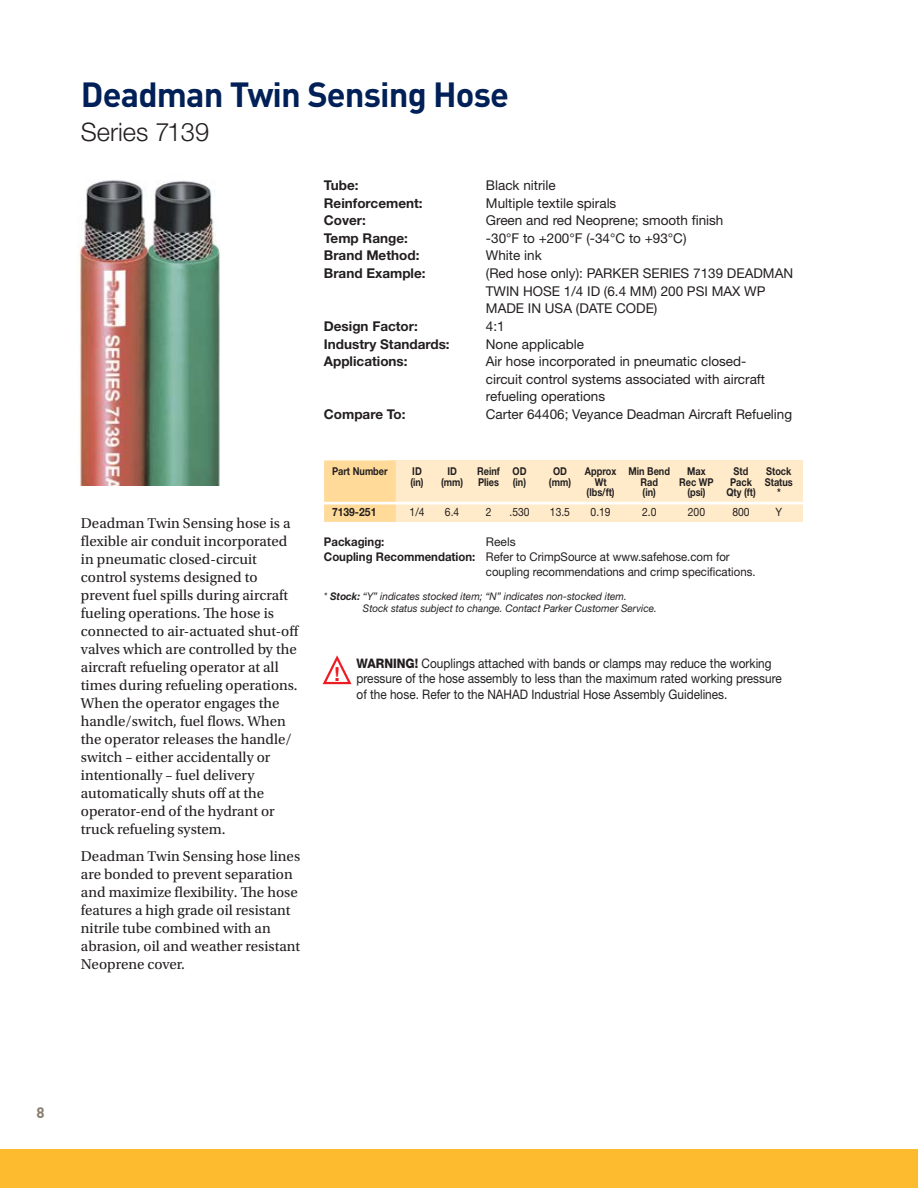
<style>
.page{position:relative;width:918px;height:1188px;background:#fff}
.page>*{position:absolute;margin:0;border:0;box-sizing:border-box;transform-origin:0 0}
.t1{font:700 34.5px "DINOT";letter-spacing:-.025em;color:#002057}
.t2{font:300 25.5px "Helvetica Neue LT Std";color:#231f20}
.t3{font:700 19.5px "Helvetica Neue LT Std";color:#ed1c24}
.t4{font:15px/18px "Utopia Std";color:#231f20}
.t5{font:700 15px "DINOT";color:#887d6e}
.t6{font:13.5px/17.7px "Helvetica Neue LT Std";color:#231f20}
.t7{font:700 13.5px "Helvetica Neue LT Std";color:#231f20}
.t8{font:13.2px/15.8px "Helvetica Neue LT Std";color:#231f20;scale:.9 1}
.t9{font:12px "Helvetica Neue LT Std";color:#231f20;scale:.95 1}
.t10{font:700 12px "Helvetica Neue LT Std";color:#231f20;scale:.95 1}
.t11{font:12px "Helvetica Neue LT Std";color:#231f20}
.t12{font:11.55px "Helvetica Neue LT Std";color:#231f20;scale:.9 1}
.t13{font:700 11.55px "Helvetica Neue LT Std";color:#231f20;scale:.9 1}
.t14{font:700 10.8px "Helvetica Neue LT Std";color:#231f20;scale:.85 1}
.t15{font:italic 10.5px/12px "Helvetica Neue LT Std";color:#231f20;scale:.95 1}
.s1{font-weight:700}
.s2{font-weight:800}
</style>
<div class="page">
<div style="left:388px;top:460px;width:415px;height:62px;background:#ffebc9"></div>
<div style="left:324px;top:460px;width:72px;height:62px;background:#ffda98"></div>
<hr style="left:323px;top:502px;width:480px;height:2px;background:#fff">
<div style="left:0;top:1150px;width:918px;height:38px;background:#fdbb30"></div>
<img style="left:78px;top:180px;width:143px;height:305px">
<svg style="left:322px;top:655px;width:30px;height:30px"></svg>
<h1 class="t1" style="left:81px;top:82px;width:430px">Deadman Twin Sensing Hose</h1>
<h2 class="t2" style="left:81px;top:123px;width:130px">Series 7139</h2>
<p class="t4" style="left:81px;top:515px;width:220px">Deadman Twin Sensing hose is a flexible air conduit incorporated in pneumatic closed-circuit control systems designed to prevent fuel spills during aircraft fueling operations. The hose is connected to air-actuated shut-off valves which are controlled by the aircraft refueling operator at all times during refueling operations.<br>When the operator engages the handle/switch, fuel flows. When the operator releases the handle/ switch – either accidentally or intentionally – fuel delivery automatically shuts off at the operator-end of the hydrant or truck refueling system.</p>
<p class="t4" style="left:81px;top:848px;width:221px">Deadman Twin Sensing hose lines are bonded to prevent separation and maximize flexibility. The hose features a high grade oil resistant nitrile tube combined with an abrasion, oil and weather resistant<br>Neoprene cover.</p>
<p class="t7" style="left:324px;top:180px;width:36px">Tube:</p>
<p class="t6" style="left:486px;top:178px;width:71px">Black nitrile</p>
<p class="t7" style="left:324px;top:198px;width:100px">Reinforcement:</p>
<p class="t6" style="left:486px;top:196px;width:132px">Multiple textile spirals</p>
<p class="t7" style="left:324px;top:216px;width:44px">Cover:</p>
<p class="t6" style="left:486px;top:213px;width:239px">Green and red Neoprene; smooth finish</p>
<p class="t7" style="left:324px;top:233px;width:85px">Temp Range:</p>
<p class="t6" style="left:486px;top:231px;width:202px">-30°F to +200°F (-34°C to +93°C)</p>
<p class="t7" style="left:324px;top:251px;width:97px">Brand Method:</p>
<p class="t6" style="left:486px;top:248px;width:57px">White ink</p>
<p class="t7" style="left:324px;top:268px;width:103px">Brand Example:</p>
<p class="t6" style="left:486px;top:266px;width:309px">(Red hose only): PARKER SERIES 7139 DEADMAN<br>TWIN HOSE 1/4 ID (6.4 MM) 200 PSI MAX WP<br>MADE IN USA (DATE CODE)</p>
<p class="t7" style="left:324px;top:321px;width:96px">Design Factor:</p>
<p class="t6" style="left:486px;top:319px;width:20px">4:1</p>
<p class="t7" style="left:324px;top:339px;width:127px">Industry Standards:</p>
<p class="t6" style="left:486px;top:337px;width:100px">None applicable</p>
<p class="t7" style="left:324px;top:357px;width:85px">Applications:</p>
<p class="t6" style="left:486px;top:354px;width:281px">Air hose incorporated in pneumatic closed&shy;circuit control systems associated with aircraft refueling operations</p>
<p class="t7" style="left:324px;top:409px;width:83px">Compare To:</p>
<p class="t6" style="left:486px;top:407px;width:308px">Carter 64406; Veyance Deadman Aircraft Refueling</p>
<p class="t14" style="left:332px;top:467px;width:67px">Part Number</p>
<p class="t14" style="left:412px;top:467px;width:13px">ID</p>
<p class="t14" style="left:447px;top:467px;width:13px">ID</p>
<p class="t14" style="left:477px;top:467px;width:59px">Reinf OD</p>
<p class="t14" style="left:553px;top:467px;width:18px">OD</p>
<p class="t14" style="left:585px;top:467px;width:102px">Approx Min Bend</p>
<p class="t14" style="left:687px;top:467px;width:23px">Max</p>
<p class="t14" style="left:734px;top:467px;width:19px">Std</p>
<p class="t14" style="left:766px;top:467px;width:31px">Stock</p>
<p class="t14" style="left:410px;top:478px;width:17px">(in)</p>
<p class="t14" style="left:441px;top:478px;width:27px">(mm)</p>
<p class="t14" style="left:478px;top:478px;width:26px">Plies</p>
<p class="t14" style="left:513px;top:478px;width:17px">(in)</p>
<p class="t14" style="left:549px;top:478px;width:27px">(mm)</p>
<p class="t14" style="left:595px;top:478px;width:15px">Wt</p>
<p class="t14" style="left:641px;top:478px;width:22px">Rad</p>
<p class="t14" style="left:679px;top:478px;width:42px">Rec WP</p>
<p class="t14" style="left:730px;top:478px;width:75px">Pack Status</p>
<p class="t14" style="left:587px;top:489px;width:34px">(lbs/ft)</p>
<p class="t14" style="left:643px;top:489px;width:17px">(in)</p>
<p class="t14" style="left:687px;top:489px;width:23px">(psi)</p>
<p class="t14" style="left:726px;top:489px;width:36px">Qty (ft)</p>
<p class="t14" style="left:777px;top:489px;width:6px">*</p>
<p class="t13" style="left:332px;top:508px;width:51px">7139-251</p>
<p class="t12" style="left:410px;top:508px;width:18px">1/4</p>
<p class="t12" style="left:445px;top:508px;width:17px">6.4</p>
<p class="t12" style="left:486px;top:508px;width:8px">2</p>
<p class="t12" style="left:509px;top:508px;width:24px">.530</p>
<p class="t12" style="left:550px;top:508px;width:24px">13.5</p>
<p class="t12" style="left:591px;top:508px;width:24px">0.19</p>
<p class="t12" style="left:642px;top:508px;width:17px">2.0</p>
<p class="t12" style="left:688px;top:508px;width:21px">200</p>
<p class="t12" style="left:732px;top:508px;width:21px">800</p>
<p class="t12" style="left:776px;top:508px;width:9px">Y</p>
<p class="t10" style="left:324px;top:538px;width:65px">Packaging:</p>
<p class="t11" style="left:486px;top:538px;width:31px">Reels</p>
<p class="t9" style="left:324px;top:553px;width:429px"><span class="s1">Coupling Recommendation:</span> Refer to CrimpSource at www.safehose.com for</p>
<p class="t9" style="left:486px;top:568px;width:285px">coupling recommendations and crimp specifications.</p>
<p class="t15" style="left:363px;top:592px;width:311px;text-indent:-39px">* <span class="s1">Stock:</span> “Y” indicates stocked item; “N” indicates non-stocked item.<br>Stock status subject to change. Contact Parker Customer Service.</p>
<h3 class="t3" style="left:334px;top:667px;width:7px">!</h3>
<p class="t8" style="left:357px;top:657px;width:474px"><span class="s2">WARNING!</span> Couplings attached with bands or clamps may reduce the working pressure of the hose assembly to less than the maximum rated working pressure of the hose. Refer to the NAHAD Industrial Hose Assembly Guidelines.</p>
<p class="t5" style="left:36px;top:1108px;width:10px">8</p>
</div>
